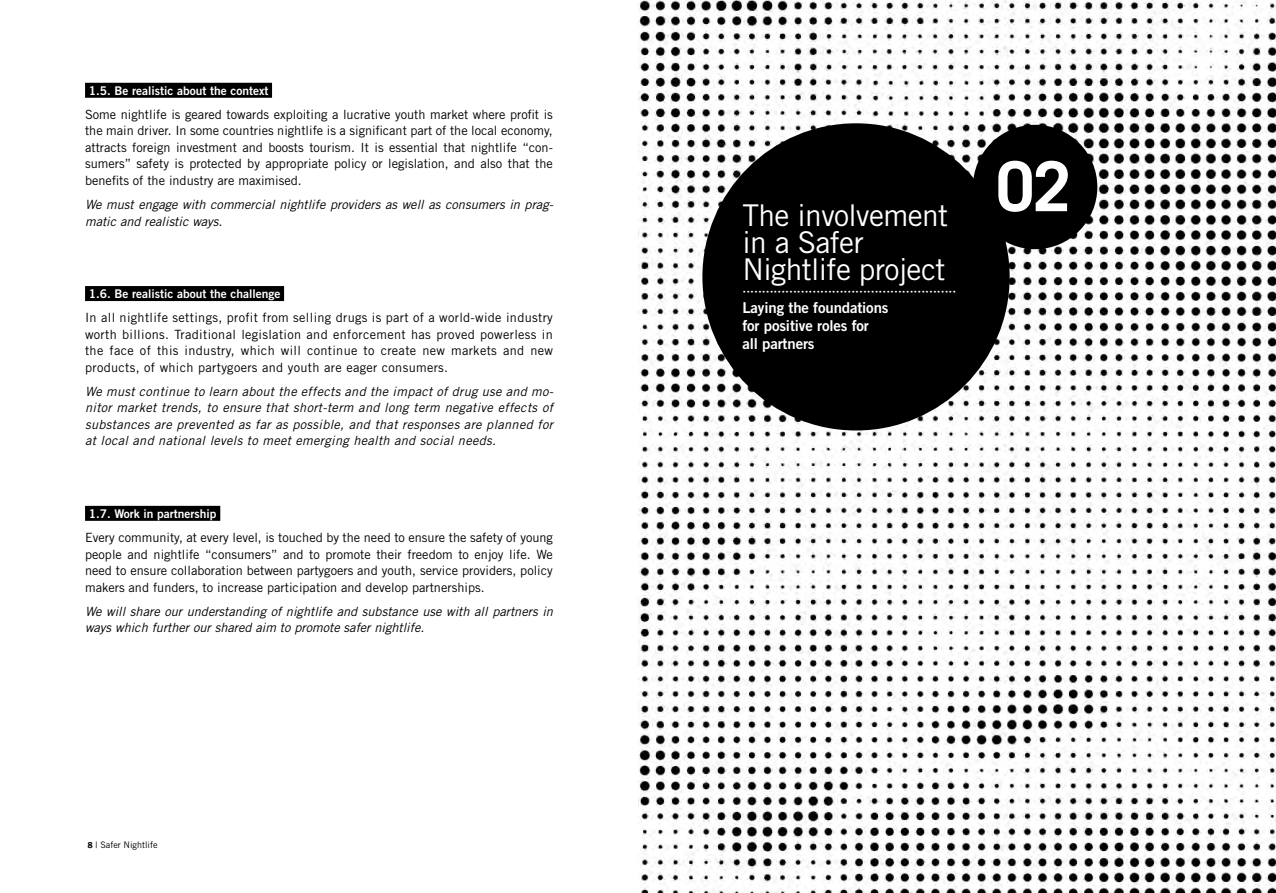
<style>
.page{position:relative;width:1276px;height:893px;background:#fff}
.page>*{position:absolute;margin:0;border:0;box-sizing:border-box;transform-origin:0 0}
.t1{font:700 69px "Trade Gothic";color:#fff}
.t2{font:30px/27px "Trade Gothic";letter-spacing:-.02em;color:#fff}
.t3{font:15px/18px "Trade Gothic Bold Two";letter-spacing:-.01em;color:#fff}
.t4{font:12.75px/16.5px "Trade Gothic";color:#000;text-align:justify}
.t5{font:italic 12.75px/16.5px "Trade Gothic";color:#000}
.t6{font:12.75px "Trade Gothic Bold Two";color:#fff}
.t7{font:12px "Trade Gothic Bold Two";color:#fff}
.t8{font:9px "Trade Gothic";color:#000}
</style>
<div class="page">
<div style="left:85px;top:83px;width:187px;height:15px;background:#000"></div>
<div style="left:85px;top:286px;width:199px;height:15px;background:#000"></div>
<div style="left:85px;top:506px;width:135px;height:15px;background:#000"></div>
<img style="left:638px;top:0;width:638px;height:893px">
<div style="left:702px;top:123px;width:307px;height:307px;background:#000;border-radius:50%"></div>
<div style="left:973px;top:125px;width:124px;height:124px;background:#000;border-radius:50%"></div>
<svg style="left:1186px;top:844px;width:4px;height:7px"></svg>
<p class="t7" style="left:89px;top:83px;width:181px">1.5. Be realistic about the context</p>
<p class="t4" style="left:85px;top:106px;width:469px">Some nightlife is geared towards exploiting a lucrative youth market where profit is the main driver. In some countries nightlife is a significant part of the local economy, attracts foreign investment and boosts tourism. It is essential that nightlife “con&shy;sumers” safety is protected by appropriate policy or legislation, and also that the benefits of the industry are maximised.</p>
<p class="t5" style="left:85px;top:196px;width:470px">We must engage with commercial nightlife providers as well as consumers in prag&shy;matic and realistic ways.</p>
<p class="t7" style="left:89px;top:286px;width:193px">1.6. Be realistic about the challenge</p>
<p class="t4" style="left:85px;top:309px;width:469px">In all nightlife settings, profit from selling drugs is part of a world-wide industry worth billions. Traditional legislation and enforcement has proved powerless in the face of this industry, which will continue to create new markets and new products, of which partygoers and youth are eager consumers.</p>
<p class="t5" style="left:85px;top:383px;width:470px;text-align:justify">We must continue to learn about the effects and the impact of drug use and mo&shy;nitor market trends, to ensure that short-term and long term negative effects of substances are prevented as far as possible, and that responses are planned for at local and national levels to meet emerging health and social needs.</p>
<p class="t7" style="left:89px;top:506px;width:129px">1.7. Work in partnership</p>
<p class="t4" style="left:85px;top:529px;width:469px">Every community, at every level, is touched by the need to ensure the safety of young people and nightlife “consumers” and to promote their freedom to enjoy life. We need to ensure collaboration between partygoers and youth, service providers, policy makers and funders, to increase participation and develop partnerships.</p>
<p class="t5" style="left:85px;top:603px;width:469px">We will share our understanding of nightlife and substance use with all partners in ways which further our shared aim to promote safer nightlife.</p>
<p class="t8" style="left:96px;top:839px;width:63px">| Safer Nightlife</p>
<h2 class="t2" style="left:742px;top:201px;width:207px">The involvement</h2>
<h2 class="t2" style="left:742px;top:228px;width:204px">in a Safer<br>Nightlife project</h2>
<p class="t6" style="left:742px;top:282px;width:215px">·······················································</p>
<p class="t3" style="left:742px;top:298px;width:148px">Laying the foundations for positive roles for<br>all partners</p>
<h1 class="t1" style="left:996px;top:144px;width:77px">02</h1>
</div>
